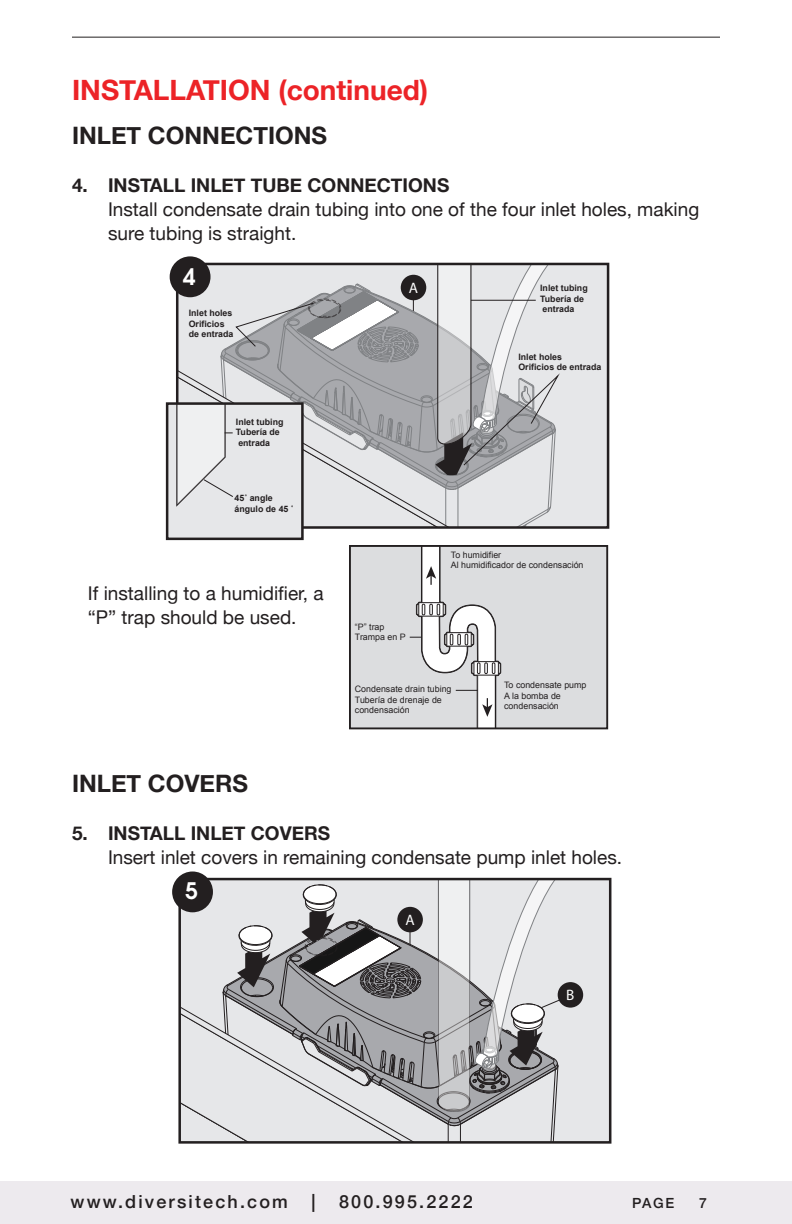
<style>
.page{position:relative;width:792px;height:1224px;background:#fff}
.page>*{position:absolute;margin:0;border:0;box-sizing:border-box;transform-origin:0 0}
.t1{font:700 28px "Helvetica Neue";color:#ec2327}
.t2{font:700 24px "Helvetica Neue";color:#231f20}
.t3{font:600 22.6px "ITC Avant Garde Std";color:#fff}
.t4{font:19px/24px "Helvetica Neue";color:#231f20}
.t5{font:500 18px "Helvetica Neue";letter-spacing:.12em;color:#231f20}
.t6{font:600 15.2px "Avant Garde";color:#fff}
.t7{font:500 14px "Helvetica Neue";color:#231f20}
.t8{font:8.8px/10.6px "Arial";color:#231f20}
.t9{font:700 8.8px/10.6px "Arial";color:#231f20}
.s1{font-weight:700}
</style>
<div class="page">
<div style="left:0;top:1182px;width:792px;height:42px;background:#edeaee"></div>
<hr style="left:72px;top:37px;width:648px;height:1px;background:#231f20">
<div style="left:562px;top:267px;width:43px;height:258px;background:#e6e7e9"></div>
<div style="left:170px;top:256px;width:41px;height:41px;background:#231f20;border-radius:50%"></div>
<div style="left:167px;top:404px;width:135px;height:135px;background:#e6e7e9"></div>
<div style="left:166px;top:402px;width:138px;height:138px;border:3px solid #231f20"></div>
<svg style="left:176px;top:263px;width:386px;height:264px"></svg>
<div style="left:401px;top:275px;width:25px;height:25px;background:#231f20;border-radius:50%"></div>
<div style="left:350px;top:546px;width:257px;height:182px;background:#dcdddf"></div>
<div style="left:349px;top:545px;width:259px;height:184px;border:2px solid #231f20"></div>
<svg style="left:410px;top:546px;width:92px;height:182px"></svg>
<div style="left:571px;top:882px;width:36px;height:258px;background:#e6e7e9"></div>
<div style="left:178px;top:878px;width:433px;height:266px;border:3px solid #231f20"></div>
<div style="left:172px;top:872px;width:41px;height:40px;background:#231f20;border-radius:50%"></div>
<svg style="left:180px;top:879px;width:391px;height:263px;background:#bfc0c2"></svg>
<div style="left:558px;top:982px;width:25px;height:26px;background:#231f20;border-radius:50%"></div>
<p class="t1" style="left:72px;top:68px;width:358px">INSTALLATION (continued)</p>
<p class="t2" style="left:72px;top:117px;width:257px">INLET CONNECTIONS</p>
<p class="t4" style="left:108px;top:174px;width:593px;text-indent:-36px"><span class="s1">4. INSTALL INLET TUBE CONNECTIONS<br></span>Install condensate drain tubing into one of the four inlet holes, making sure tubing is straight.</p>
<p class="t3" style="left:183px;top:262px;width:14px">4</p>
<p class="t9" style="left:189px;top:308px;width:46px">Inlet holes<br>Orificios de entrada</p>
<p class="t9" style="left:236px;top:417px;width:49px">Inlet tubing<br>Tubería de entrada</p>
<p class="t9" style="left:235px;top:493px;width:61px">45˚ angle ángulo de 45 ˚</p>
<p class="t4" style="left:88px;top:582px;width:237px">If installing to a humidifier, a “P” trap should be used.</p>
<p class="t6" style="left:409px;top:278px;width:11px">A</p>
<p class="t9" style="left:540px;top:283px;width:49px">Inlet tubing<br>Tubería de entrada</p>
<p class="t9" style="left:518px;top:352px;width:84px">Inlet holes<br>Orificios de entrada</p>
<p class="t8" style="left:355px;top:621px;width:52px">“P” trap<br>Trampa en P</p>
<p class="t8" style="left:451px;top:549px;width:134px">To humidifier<br>Al humidificador de condensación</p>
<p class="t8" style="left:355px;top:684px;width:98px">Condensate drain tubing<br>Tubería de drenaje de condensación</p>
<p class="t8" style="left:504px;top:680px;width:84px">To condensate pump<br>A la bomba de condensación</p>
<p class="t2" style="left:72px;top:765px;width:178px">INLET COVERS</p>
<p class="t4" style="left:108px;top:822px;width:516px;text-indent:-36px"><span class="s1">5. INSTALL INLET COVERS<br></span>Insert inlet covers in remaining condensate pump inlet holes.</p>
<p class="t3" style="left:185px;top:876px;width:14px">5</p>
<p class="t6" style="left:405px;top:910px;width:11px">A</p>
<p class="t6" style="left:566px;top:986px;width:10px">B</p>
<p class="t5" style="left:71px;top:1187px;width:219px">www.diversitech.com</p>
<p class="t5" style="left:312px;top:1187px;width:5px">|</p>
<p class="t5" style="left:339px;top:1187px;width:135px">800.995.2222</p>
<p class="t7" style="left:632px;top:1192px;width:44px">PAGE</p>
<p class="t7" style="left:699px;top:1192px;width:9px">7</p>
</div>
